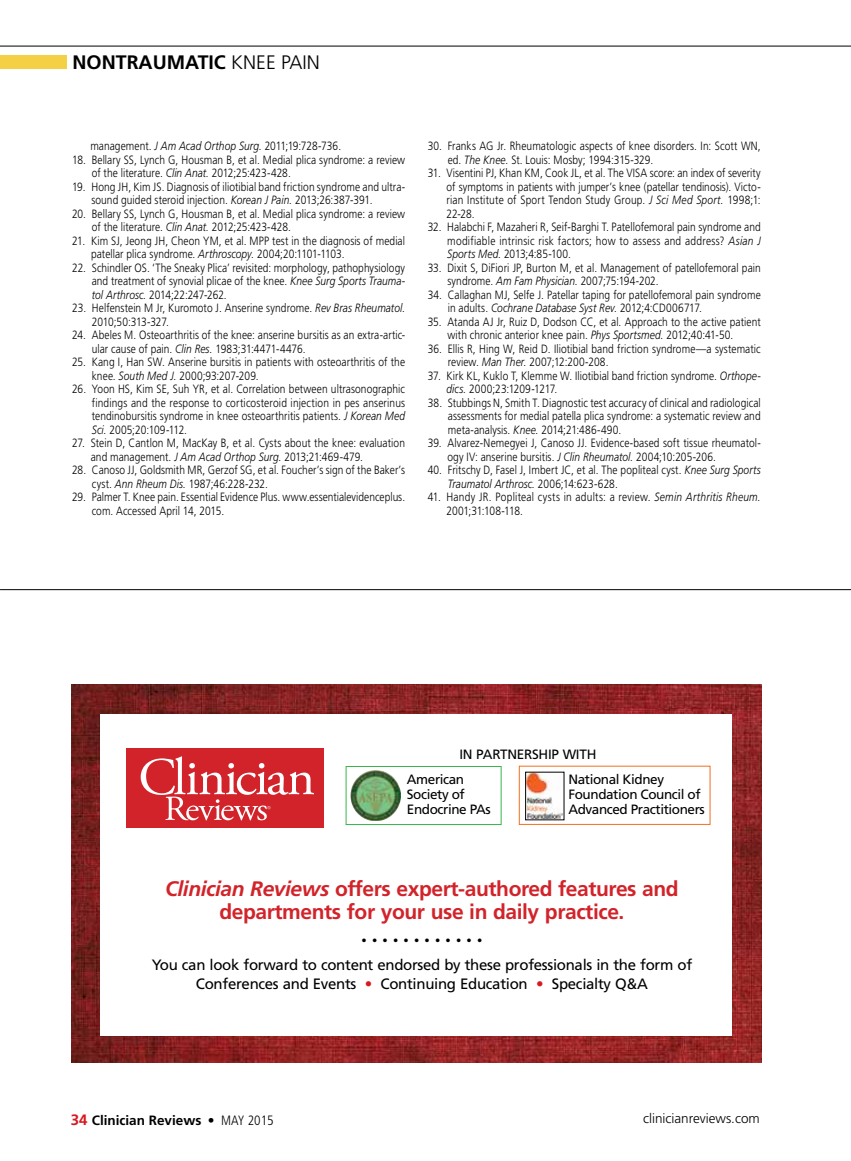
<style>
.page{position:relative;width:851px;height:1161px;background:#fff}
.page>*{position:absolute;margin:0;border:0;box-sizing:border-box;transform-origin:0 0}
.t1{font:700 21px/22.5px "Frutiger LT Std";letter-spacing:-.02em;color:#d2232a;text-align:center}
.t2{font:700 19.5px "Frutiger LT Std";letter-spacing:.085em;color:#000}
.t3{font:15px/19.5px "Frutiger LT Std";letter-spacing:-.02em;color:#000;text-align:center}
.t4{font:13.5px/15px "Frutiger LT Std";letter-spacing:-.03em;color:#000}
.t5{font:700 13.5px "Frutiger LT Std";color:#000}
.t6{font:300 13.5px "Frutiger LT Std";color:#000}
.t7{font:300 12px/13.5px "Frutiger LT Std";letter-spacing:.005em;color:#000;scale:.85 1}
.t8{font:10.5px "Frutiger LT Std";color:#000}
.s1{font-weight:300}
.s2{font-style:italic}
.s3{color:#d71920}
.s4{font-size:15px;color:#d71920}
.s5{font-weight:400;font-stretch:condensed}
.s6{font-weight:300;font-stretch:condensed}
</style>
<div class="page">
<hr style="left:0;top:46px;width:850px;height:1px;background:#000">
<div style="left:0;top:55px;width:66px;height:14px;background:#f4d044"></div>
<img style="left:72px;top:684px;width:689px;height:378px">
<div style="left:100px;top:715px;width:631px;height:321px;background:#fff"></div>
<div style="left:346px;top:766px;width:155px;height:59px;background:#fff;border:1px solid #39b54a"></div>
<img style="left:350px;top:770px;width:51px;height:51px">
<div style="left:519px;top:766px;width:191px;height:59px;background:#fff;border:1px solid #f36f21"></div>
<img style="left:527px;top:774px;width:35px;height:44px">
<div style="left:525px;top:772px;width:39px;height:48px;border:1px solid #000"></div>
<div style="left:126px;top:748px;width:197px;height:80px;background:#d2232a"></div>
<svg style="left:141px;top:756px;width:173px;height:64px"></svg>
<hr style="left:0;top:589px;width:850px;height:1px;background:#000">
<h2 class="t2" style="left:72px;top:51px;width:246px">Nontraumatic <span class="s1">Knee Pain</span></h2>
<p class="t7" style="left:90px;top:140px;width:296px">management. <span class="s2">J Am Acad Orthop Surg.</span> 2011;19:728-736.</p>
<p class="t7" style="left:92px;top:153px;width:370px;text-indent:-20px">18. Bellary SS, Lynch G, Housman B, et al. Medial plica syndrome: a review of the literature. <span class="s2">Clin Anat.</span> 2012;25:423-428.</p>
<p class="t7" style="left:91px;top:180px;width:370px;text-indent:-19px">19. Hong JH, Kim JS. Diagnosis of iliotibial band friction syndrome and ultra&shy;sound guided steroid injection. <span class="s2">Korean J Pain.</span> 2013;26:387-391.</p>
<p class="t7" style="left:92px;top:207px;width:370px;text-indent:-20px">20. Bellary SS, Lynch G, Housman B, et al. Medial plica syndrome: a review of the literature. <span class="s2">Clin Anat.</span> 2012;25:423-428.</p>
<p class="t7" style="left:91px;top:234px;width:371px;text-indent:-19px">21. Kim SJ, Jeong JH, Cheon YM, et al. MPP test in the diagnosis of medial patellar plica syndrome. <span class="s2">Arthroscopy.</span> 2004;20:1101-1103.</p>
<p class="t7" style="left:92px;top:261px;width:370px;text-align:justify;text-indent:-20px">22. Schindler OS. ‘The Sneaky Plica’ revisited: morphology, pathophysiology and treatment of synovial plicae of the knee. <span class="s2">Knee Surg Sports Trauma&shy;tol Arthrosc.</span> 2014;22:247-262.</p>
<p class="t7" style="left:92px;top:302px;width:370px;text-indent:-20px">23. Helfenstein M Jr, Kuromoto J. Anserine syndrome. <span class="s2">Rev Bras Rheumatol.<br></span>2010;50:313-327.</p>
<p class="t7" style="left:92px;top:329px;width:370px;text-indent:-20px">24. Abeles M. Osteoarthritis of the knee: anserine bursitis as an extra-artic&shy;ular cause of pain. <span class="s2">Clin Res.</span> 1983;31:4471-4476.</p>
<p class="t7" style="left:92px;top:356px;width:370px;text-indent:-20px">25. Kang I , Han SW. Anserine bursitis in patients with osteoarthritis of the knee. <span class="s2">South Med J.</span> 2000;93:207-209.</p>
<p class="t7" style="left:92px;top:383px;width:370px;text-align:justify;text-indent:-20px">26. Yoon HS, Kim SE, Suh YR, et al. Correlation between ultrasonographic findings and the response to corticosteroid injection in pes anserinus tendinobursitis syndrome in knee osteoarthritis patients. <span class="s2">J Korean Med Sci.</span> 2005;20:109-112.</p>
<p class="t7" style="left:91px;top:437px;width:371px;text-indent:-19px">27. Stein D, Cantlon M, MacKay B, et al. Cysts about the knee: evaluation and management. <span class="s2">J Am Acad Orthop Surg.</span> 2013;21:469-479.</p>
<p class="t7" style="left:92px;top:464px;width:370px;text-indent:-20px">28. Canoso JJ, Goldsmith MR, Gerzof SG, et al. Foucher’s sign of the Baker’s cyst. <span class="s2">Ann Rheum Dis.</span> 1987;46:228-232.</p>
<p class="t7" style="left:92px;top:491px;width:370px;text-indent:-20px">29. Palmer T. Knee pain. Essential Evidence Plus. www.essentialevidenceplus. com. Accessed April 14, 2015.</p>
<p class="t7" style="left:447px;top:140px;width:370px;text-indent:-20px">30. Franks AG Jr. Rheumatologic aspects of knee disorders. I n: Scott WN, ed. <span class="s2">The Knee.</span> St. Louis: Mosby; 1994:315-329.</p>
<p class="t7" style="left:446px;top:167px;width:371px;text-align:justify;text-indent:-19px">31. Visentini PJ, Khan KM, Cook JL, et al. The VISA score: an index of severity of symptoms in patients with jumper’s knee (patellar tendinosis). Victo&shy;rian I nstitute of Sport Tendon Study Group. <span class="s2">J Sci Med Sport.</span> 1998;1:<br>22-28.</p>
<p class="t7" style="left:447px;top:221px;width:370px;text-align:justify;text-indent:-20px">32. Halabchi F, Mazaheri R, Seif-Barghi T. Patellofemoral pain syndrome and modifiable intrinsic risk factors; how to assess and address? <span class="s2">Asian J Sports Med.</span> 2013;4:85-100.</p>
<p class="t7" style="left:447px;top:261px;width:370px;text-indent:-20px">33. Dixit S, DiFiori JP, Burton M, et al. Management of patellofemoral pain syndrome. <span class="s2">Am Fam Physician.</span> 2007;75:194-202.</p>
<p class="t7" style="left:448px;top:288px;width:370px;text-indent:-20px">34. Callaghan MJ, Selfe J. Patellar taping for patellofemoral pain syndrome in adults. <span class="s2">Cochrane Database Syst Rev.</span> 2012;4:CD006717.</p>
<p class="t7" style="left:447px;top:315px;width:370px;text-indent:-20px">35. Atanda AJ Jr, Ruiz D, Dodson CC, et al. Approach to the active patient with chronic anterior knee pain. <span class="s2">Phys Sportsmed.</span> 2012;40:41-50.</p>
<p class="t7" style="left:448px;top:342px;width:370px;text-indent:-20px">36. Ellis R, Hing W, Reid D. I liotibial band friction syndrome—a systematic review. <span class="s2">Man Ther.</span> 2007;12:200-208.</p>
<p class="t7" style="left:446px;top:369px;width:371px;text-indent:-19px">37. Kirk KL, Kuklo T, Klemme W. I liotibial band friction syndrome. <span class="s2">Orthope&shy;dics.</span> 2000;23:1209-1217.</p>
<p class="t7" style="left:448px;top:396px;width:369px;text-align:justify;text-indent:-20px">38. Stubbings N, Smith T. Diagnostic test accuracy of clinical and radiological assessments for medial patella plica syndrome: a systematic review and meta-analysis. <span class="s2">Knee.</span> 2014;21:486-490.</p>
<p class="t7" style="left:447px;top:437px;width:370px;text-indent:-20px">39. Alvarez-Nemegyei J, Canoso JJ. Evidence-based soft tissue rheumatol&shy;ogy IV: anserine bursitis. <span class="s2">J Clin Rheumatol.</span> 2004;10:205-206.</p>
<p class="t7" style="left:448px;top:464px;width:369px;text-indent:-20px">40. Fritschy D, Fasel J, I mbert JC, et al. The popliteal cyst. <span class="s2">Knee Surg Sports<br>Traumatol Arthrosc.</span> 2006;14:623-628.</p>
<p class="t7" style="left:446px;top:491px;width:371px;text-indent:-19px">41. Handy JR. Popliteal cysts in adults: a review. <span class="s2">Semin Arthritis Rheum.<br></span>2001;31:108-118.</p>
<p class="t4" style="left:459px;top:747px;width:138px">IN PARTNERSHIP WITH</p>
<p class="t4" style="left:407px;top:772px;width:85px">American<br>Society of<br>Endocrine PAs</p>
<p class="t4" style="left:568px;top:772px;width:138px">National Kidney<br>Foundation Council of<br>Advanced Practitioners</p>
<h1 class="t1" style="left:165px;top:878px;width:515px"><span class="s2">Clinician Reviews</span> offers expert-authored features and departments for your use in daily practice.</h1>
<p class="t8" style="left:361px;top:935px;width:122px">••••••••••••</p>
<p class="t3" style="left:152px;top:955px;width:542px">You can look forward to content endorsed by these professionals in the form of<br>Conferences and Events <span class="s3">•</span> Continuing Education <span class="s3">•</span> Specialty Q&amp;A</p>
<p class="t5" style="left:71px;top:1112px;width:204px"><span class="s4">34</span> Clinician Reviews <span class="s5">•</span> <span class="s6">MAY 2015</span></p>
<p class="t6" style="left:643px;top:1111px;width:118px">clinicianreviews.com</p>
</div>
